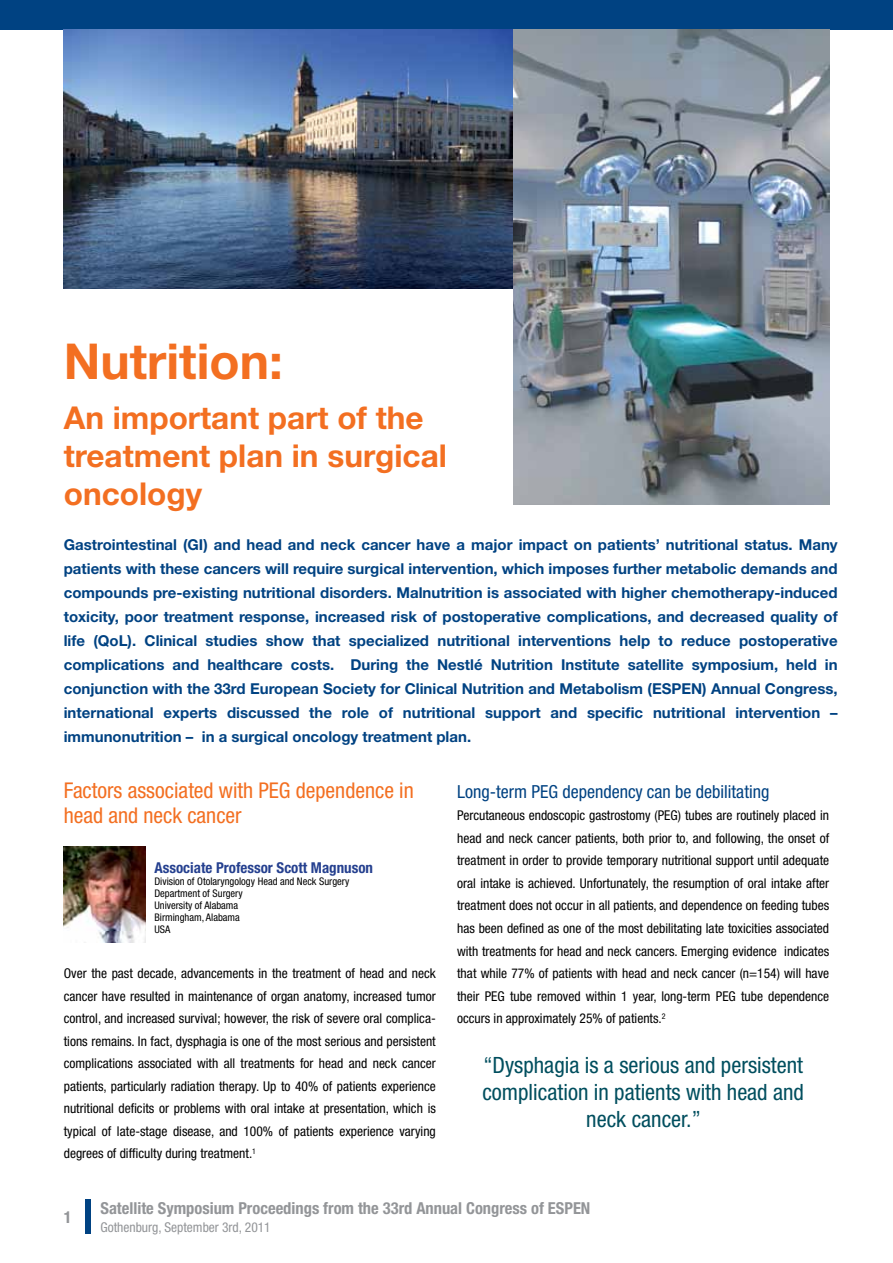
<style>
.page{position:relative;width:893px;height:1263px;background:#fff}
.page>*{position:absolute;margin:0;border:0;box-sizing:border-box;transform-origin:0 0}
.t1{font:700 49.5px "Helvetica Neue";color:#f36f21}
.t2{font:700 31.5px/37.8px "Helvetica Neue";color:#f36f21}
.t3{font:condensed 22.5px/27px "Helvetica Neue";color:#004e5e;text-align:center}
.t4{font:condensed 21.75px/24.8px "Helvetica Neue";color:#f36f21}
.t5{font:condensed 18px "Helvetica Neue";color:#004282}
.t6{font:700 condensed 16.5px "Helvetica Neue";color:#939598}
.t7{font:700 15px/24px "Helvetica Neue";color:#004282;text-align:justify}
.t8{font:700 condensed 15px "Helvetica Neue";color:#25408f}
.t9{font:condensed 13.5px/22.5px "Helvetica Neue";color:#000;text-align:justify}
.t10{font:condensed 13.5px "Helvetica Neue";color:#939598}
.t11{font:condensed 10.5px/12px "Helvetica Neue";color:#000}
</style>
<div class="page">
<div style="left:85px;top:1199px;width:6px;height:34px;background:#004282"></div>
<div style="left:0;top:0;width:893px;height:29px;background:#004282"></div>
<img style="left:64px;top:846px;width:82px;height:96px">
<img style="left:64px;top:29px;width:449px;height:260px">
<img style="left:513px;top:29px;width:316px;height:476px">
<h1 class="t1" style="left:64px;top:330px;width:221px">Nutrition:</h1>
<h2 class="t2" style="left:64px;top:398px;width:385px">An important part of the treatment plan in surgical oncology</h2>
<p class="t7" style="left:64px;top:532px;width:775px">Gastrointestinal (GI) and head and neck cancer have a major impact on patients’ nutritional status. Many patients with these cancers will require surgical intervention, which imposes further metabolic demands and compounds pre-existing nutritional disorders. Malnutrition is associated with higher chemotherapy-induced toxicity, poor treatment response, increased risk of postoperative complications, and decreased quality of life (QoL). Clinical studies show that specialized nutritional interventions help to reduce postoperative complications and healthcare costs. During the Nestlé Nutrition Institute satellite symposium, held in conjunction with the 33rd European Society for Clinical Nutrition and Metabolism (ESPEN) Annual Congress, international experts discussed the role of nutritional support and specific nutritional intervention – immunonutrition – in a surgical oncology treatment plan.</p>
<h3 class="t4" style="left:64px;top:777px;width:351px">Factors associated with PEG dependence in head and neck cancer</h3>
<h3 class="t5" style="left:457px;top:781px;width:314px">Long-term PEG dependency can be debilitating</h3>
<p class="t9" style="left:457px;top:804px;width:374px">Percutaneous endoscopic gastrostomy (PEG) tubes are routinely placed in head and neck cancer patients, both prior to, and following, the onset of treatment in order to provide temporary nutritional support until adequate oral intake is achieved. Unfortunately, the resumption of oral intake after treatment does not occur in all patients, and dependence on feeding tubes has been defined as one of the most debilitating late toxicities associated with treatments for head and neck cancers. Emerging evidence indicates that while 77% of patients with head and neck cancer (n=154) will have their PEG tube removed within 1 year, long-term PEG tube dependence occurs in approximately 25% of patients.<sup>2</sup></p>
<h3 class="t3" style="left:482px;top:1051px;width:323px">“Dysphagia is a serious and persistent complication in patients with head and neck cancer.”</h3>
<p class="t8" style="left:154px;top:858px;width:220px">Associate Professor Scott Magnuson</p>
<p class="t11" style="left:154px;top:875px;width:196px">Division of Otolaryngology Head and Neck Surgery<br>Department of Surgery<br>University of Alabama<br>Birmingham, Alabama<br>USA</p>
<p class="t9" style="left:64px;top:962px;width:374px">Over the past decade, advancements in the treatment of head and neck cancer have resulted in maintenance of organ anatomy, increased tumor control, and increased survival; however, the risk of severe oral complica&shy;tions remains. In fact, dysphagia is one of the most serious and persistent complications associated with all treatments for head and neck cancer patients, particularly radiation therapy. Up to 40% of patients experience nutritional deficits or problems with oral intake at presentation, which is typical of late-stage disease, and 100% of patients experience varying degrees of difficulty during treatment.<sup>1</sup></p>
<p class="t6" style="left:64px;top:1207px;width:9px">1</p>
<p class="t6" style="left:100px;top:1198px;width:491px">Satellite Symposium Proceedings from the 33rd Annual Congress of ESPEN</p>
<p class="t10" style="left:100px;top:1219px;width:172px">Gothenburg, September 3rd, 2011</p>
</div>
